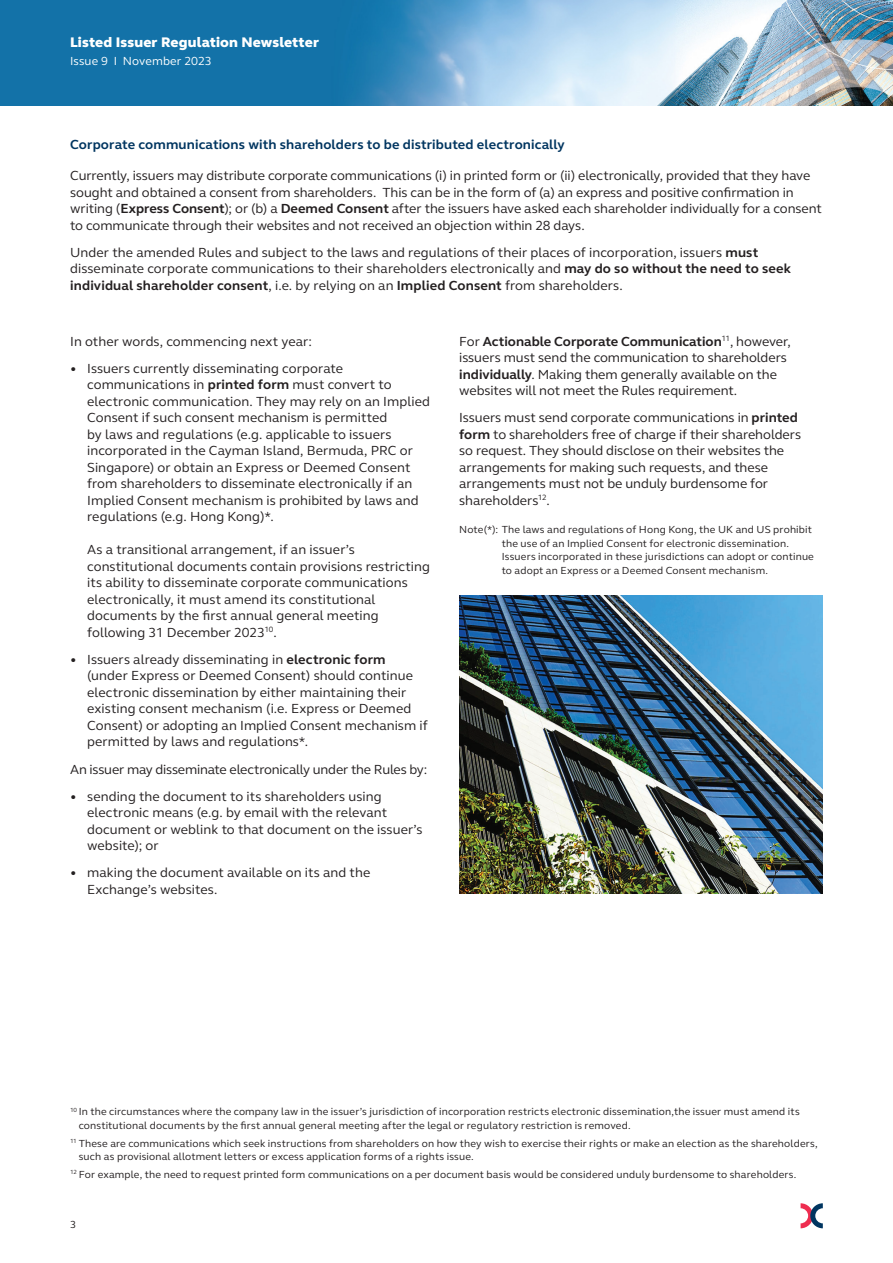
<style>
.page{position:relative;width:893px;height:1263px;background:#fff}
.page>*{position:absolute;margin:0;border:0;box-sizing:border-box;transform-origin:0 0}
.t1{font:800 14.25px "FS Elliot Pro";letter-spacing:.01em;color:#fff}
._04_body_text_FS_Elliot_Pro_Regular_9_11{font:13.5px/16.5px "FS Elliot Pro";color:#231f20}
._04_body_text__Point__FS_Elliot_Pro_Regul{font:13.5px/16.5px "FS Elliot Pro";letter-spacing:.005em;color:#231f20}
._03_Sub-head_FS_Elliot_Pro_Bold_9_11{font:700 13.5px "FS Elliot Pro";letter-spacing:.01em;color:#003560}
.t2{font:12px "FS Elliot Pro";letter-spacing:.01em;color:#fff}
._05_Remark__Point__FS_Elliot_Pro_Regular_{font:10.5px/13.5px "FS Elliot Pro";letter-spacing:.015em;color:#231f20}
.s1{font-weight:700}
</style>
<div class="page">
<img style="left:0;top:0;width:893px;height:105px">
<svg style="left:801px;top:1203px;width:22px;height:25px"></svg>
<img style="left:459px;top:596px;width:364px;height:297px">
<p class="t1" style="left:70px;top:33px;width:250px">Listed Issuer Regulation Newsletter</p>
<p class="t2" style="left:70px;top:53px;width:143px">Issue 9 I November 2023</p>
<p class="_03_Sub-head_FS_Elliot_Pro_Bold_9_11" style="left:70px;top:136px;width:496px">Corporate communications with shareholders to be distributed electronically</p>
<p class="_04_body_text_FS_Elliot_Pro_Regular_9_11" style="left:70px;top:167px;width:753px">Currently, issuers may distribute corporate communications (i) in printed form or (ii) electronically, provided that they have sought and obtained a consent from shareholders. This can be in the form of (a) an express and positive confirmation in writing (<span class="s1">Express Consent</span>); or (b) a <span class="s1">Deemed Consent</span> after the issuers have asked each shareholder individually for a consent to communicate through their websites and not received an objection within 28 days.</p>
<p class="_04_body_text_FS_Elliot_Pro_Regular_9_11" style="left:70px;top:244px;width:722px">Under the amended Rules and subject to the laws and regulations of their places of incorporation, issuers <span class="s1">must </span>disseminate corporate communications to their shareholders electronically and <span class="s1">may do so without the need to seek individual shareholder consent</span>, i.e. by relying on an <span class="s1">Implied Consent</span> from shareholders.</p>
<p class="_04_body_text_FS_Elliot_Pro_Regular_9_11" style="left:70px;top:332px;width:243px">In other words, commencing next year:</p>
<p class="_04_body_text__Point__FS_Elliot_Pro_Regul" style="left:87px;top:360px;width:344px;text-indent:-17px">• Issuers currently disseminating corporate communications in <span class="s1">printed form</span> must convert to electronic communication. They may rely on an Implied Consent if such consent mechanism is permitted<br>by laws and regulations (e.g. applicable to issuers incorporated in the Cayman Island, Bermuda, PRC or Singapore) or obtain an Express or Deemed Consent from shareholders to disseminate electronically if an Implied Consent mechanism is prohibited by laws and regulations (e.g. Hong Kong)*.</p>
<p class="_04_body_text__Point__FS_Elliot_Pro_Regul" style="left:87px;top:541px;width:344px">As a transitional arrangement, if an issuer’s constitutional documents contain provisions restricting its ability to disseminate corporate communications electronically, it must amend its constitutional documents by the first annual general meeting following 31 December 2023<sup>10</sup>.</p>
<p class="_04_body_text__Point__FS_Elliot_Pro_Regul" style="left:87px;top:651px;width:342px;text-indent:-17px">• Issuers already disseminating in <span class="s1">electronic form </span>(under Express or Deemed Consent) should continue electronic dissemination by either maintaining their existing consent mechanism (i.e. Express or Deemed Consent) or adopting an Implied Consent mechanism if permitted by laws and regulations*.</p>
<p class="_04_body_text_FS_Elliot_Pro_Regular_9_11" style="left:70px;top:760px;width:359px">An issuer may disseminate electronically under the Rules by:</p>
<p class="_04_body_text__Point__FS_Elliot_Pro_Regul" style="left:87px;top:787px;width:337px;text-indent:-17px">• sending the document to its shareholders using electronic means (e.g. by email with the relevant document or weblink to that document on the issuer’s website); or</p>
<p class="_04_body_text__Point__FS_Elliot_Pro_Regul" style="left:87px;top:864px;width:285px;text-indent:-17px">• making the document available on its and the<br>Exchange’s websites.</p>
<p class="_04_body_text_FS_Elliot_Pro_Regular_9_11" style="left:459px;top:332px;width:333px">For <span class="s1">Actionable Corporate Communication</span><sup>11</sup>, however, issuers must send the communication to shareholders <span class="s1">individually</span>. Making them generally available on the websites will not meet the Rules requirement.</p>
<p class="_04_body_text_FS_Elliot_Pro_Regular_9_11" style="left:459px;top:409px;width:343px">Issuers must send corporate communications in <span class="s1">printed form</span> to shareholders free of charge if their shareholders so request. They should disclose on their websites the arrangements for making such requests, and these arrangements must not be unduly burdensome for shareholders<sup>12</sup>.</p>
<p class="_05_Remark__Point__FS_Elliot_Pro_Regular_" style="left:502px;top:522px;width:314px;text-indent:-43px">Note(*): The laws and regulations of Hong Kong, the UK and US prohibit the use of an Implied Consent for electronic dissemination.<br>Issuers incorporated in these jurisdictions can adopt or continue to adopt an Express or a Deemed Consent mechanism.</p>
<p class="_05_Remark__Point__FS_Elliot_Pro_Regular_" style="left:79px;top:1105px;width:723px;text-indent:-9px"><sup>10</sup> In the circumstances where the company law in the issuer’s jurisdiction of incorporation restricts electronic dissemination,the issuer must amend its constitutional documents by the first annual general meeting after the legal or regulatory restriction is removed.</p>
<p class="_05_Remark__Point__FS_Elliot_Pro_Regular_" style="left:79px;top:1136px;width:740px;text-indent:-9px"><sup>11</sup> These are communications which seek instructions from shareholders on how they wish to exercise their rights or make an election as the shareholders, such as provisional allotment letters or excess application forms of a rights issue.</p>
<p class="_05_Remark__Point__FS_Elliot_Pro_Regular_" style="left:70px;top:1167px;width:728px"><sup>12</sup> For example, the need to request printed form communications on a per document basis would be considered unduly burdensome to shareholders.</p>
<p class="_05_Remark__Point__FS_Elliot_Pro_Regular_" style="left:70px;top:1217px;width:8px">3</p>
</div>
